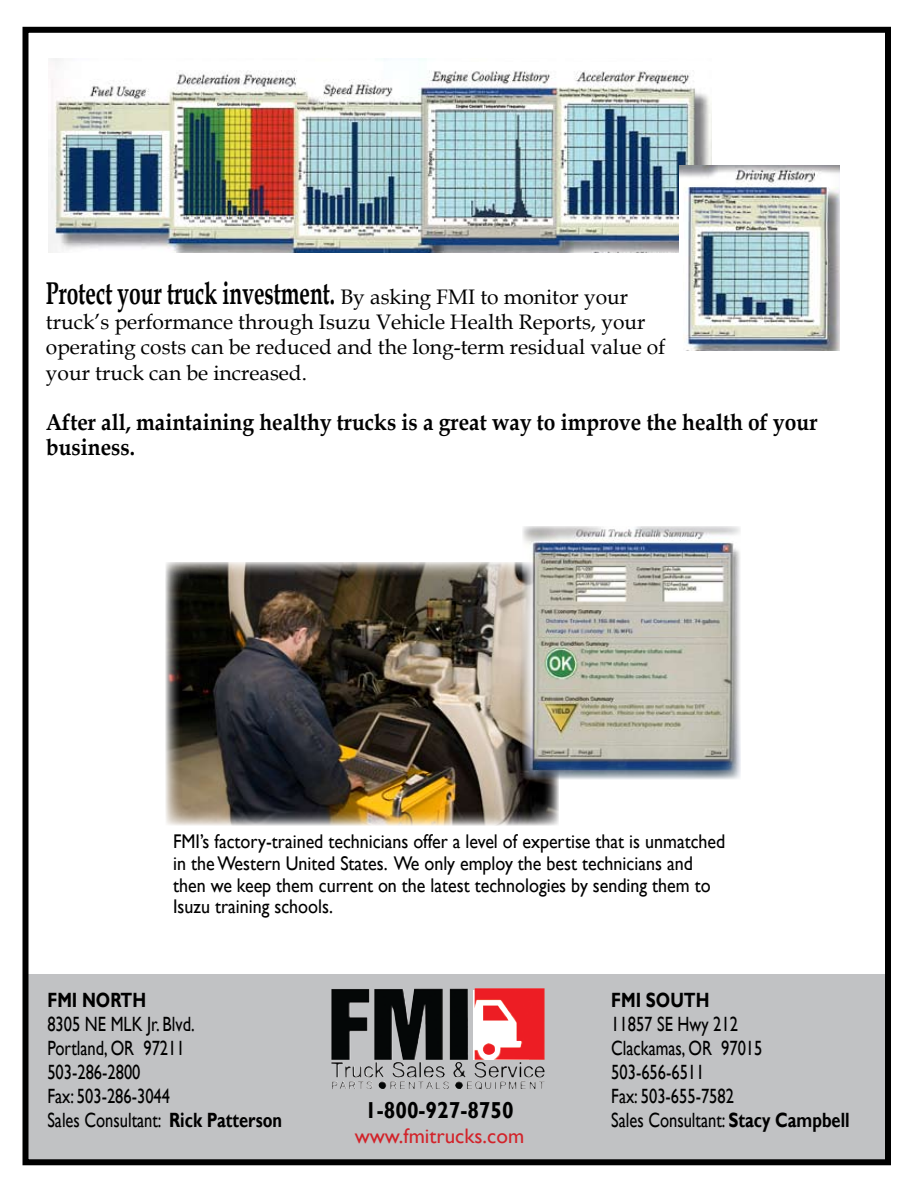
<style>
.page{position:relative;width:918px;height:1188px;background:#fff}
.page>*{position:absolute;margin:0;border:0;box-sizing:border-box;transform-origin:0 0}
.t1{font:700 31.5px "Book Antiqua";color:#000;scale:.67 1}
.t2{font:700 23.1px/25.2px "Book Antiqua";color:#000;scale:.91 1}
.t3{font:700 23.1px "Gill Sans";color:#000;scale:.91 1}
.t4{font:21px/25.2px "Book Antiqua";color:#000}
.t5{font:21px "Gill Sans";color:#d2232a}
.t6{font:20.7px/24px "Gill Sans";color:#000;scale:.8 1}
.t7{font:700 20.7px "Gill Sans";color:#000;scale:.8 1}
.t8{font:19.8px/21.6px "Gill Sans";color:#000;scale:.91 1}
.s1{font-weight:400;font-size:21px}
.s2{font-weight:700}
</style>
<div class="page">
<div style="left:28px;top:974px;width:858px;height:187px;background:#c1c2c4"></div>
<img style="left:331px;top:988px;width:214px;height:90px">
<div style="left:22px;top:27px;width:869px;height:1138px;border:6px solid #000"></div>
<img style="left:49px;top:59px;width:662px;height:194px">
<img style="left:680px;top:166px;width:159px;height:185px">
<img style="left:166px;top:562px;width:393px;height:263px">
<img style="left:522px;top:526px;width:219px;height:253px">
<h1 class="t1" style="left:46px;top:272px;width:871px">Protect your truck investment. <span class="s1">By asking FMI to monitor your</span></h1>
<p class="t4" style="left:46px;top:309px;width:621px">truck’s performance through Isuzu Vehicle Health Reports, your operating costs can be reduced and the long-term residual value of your truck can be increased.</p>
<p class="t2" style="left:46px;top:409px;width:850px">After all, maintaining healthy trucks is a great way to improve the health of your business.</p>
<p class="t8" style="left:173px;top:831px;width:608px">FMI’s factory-trained technicians offer a level of expertise that is unmatched in the Western United States. We only employ the best technicians and then we keep them current on the latest technologies by sending them to Isuzu training schools.</p>
<p class="t7" style="left:47px;top:987px;width:125px">FMI NORTH</p>
<p class="t6" style="left:47px;top:1012px;width:295px">8305 NE MLK Jr. Blvd.<br>Portland, OR 97211<br>503-286-2800<br>Fax: 503-286-3044<br>Sales Consultant: <span class="s2">Rick Patterson</span></p>
<p class="t3" style="left:365px;top:1096px;width:165px">1-800-927-8750</p>
<p class="t5" style="left:355px;top:1124px;width:171px">www.fmitrucks.com</p>
<p class="t7" style="left:611px;top:987px;width:124px">FMI SOUTH</p>
<p class="t6" style="left:611px;top:1012px;width:299px">11857 SE Hwy 212<br>Clackamas, OR 97015<br>503-656-6511<br>Fax: 503-655-7582<br>Sales Consultant: <span class="s2">Stacy Campbell</span></p>
</div>
